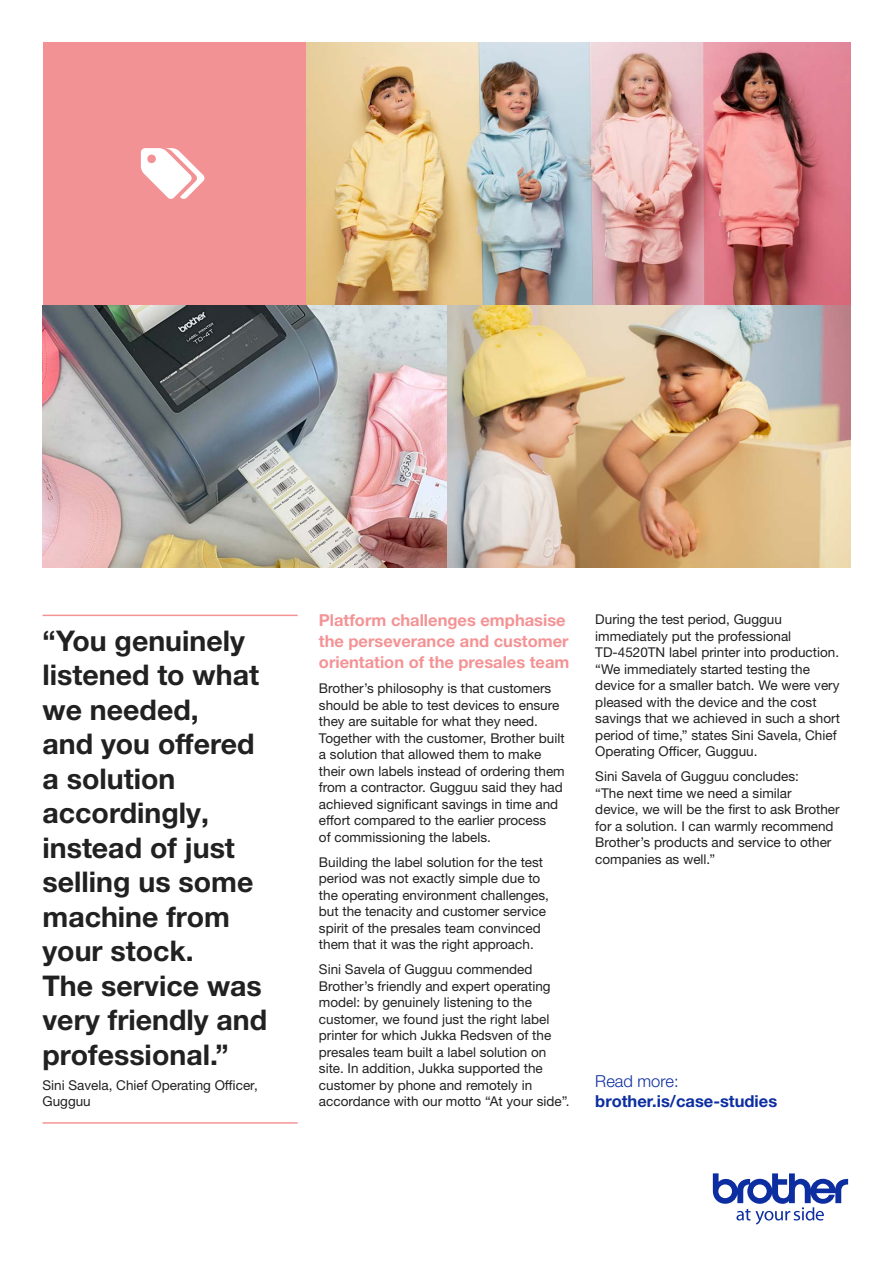
<style>
.page{position:relative;width:893px;height:1263px;background:#fff}
.page>*{position:absolute;margin:0;border:0;box-sizing:border-box;transform-origin:0 0}
.t1{font:700 28.5px/34.5px "Helvetica Neue LTW1 G";color:#212121}
.t2{font:700 16.5px/21px "Helvetica Neue LTW1 G";color:#f49395}
.t3{font:700 16.5px "Helvetica Neue LTW1 G";color:#0d2ea0}
.t4{font:300 16.5px "Helvetica Neue LTW1 G";color:#0d2ea0}
.t5{font:13.5px/16.5px "Helvetica Neue LTW1 G";color:#212121}
</style>
<div class="page">
<svg style="left:713px;top:1173px;width:135px;height:51px"></svg>
<hr style="left:43px;top:615px;width:255px;height:1px;background:#f49395">
<hr style="left:43px;top:1122px;width:255px;height:2px;background:#f49395">
<img style="left:305px;top:43px;width:545px;height:262px">
<img style="left:43px;top:305px;width:807px;height:263px">
<div style="left:43px;top:43px;width:262px;height:262px;background:#f29295"></div>
<h1 class="t1" style="left:43px;top:623px;width:226px">“You genuinely listened to what we needed,<br>and you offered a solution accordingly, instead of just selling us some machine from your stock.<br>The service was very friendly and professional.”</h1>
<p class="t5" style="left:43px;top:1076px;width:217px">Sini Savela, Chief Operating Officer,<br>Gugguu</p>
<p class="t2" style="left:319px;top:610px;width:252px">Platform challenges emphasise the perseverance and customer orientation of the presales team</p>
<p class="t5" style="left:319px;top:680px;width:247px">Brother’s philosophy is that customers should be able to test devices to ensure they are suitable for what they need.<br>Together with the customer, Brother built a solution that allowed them to make their own labels instead of ordering them from a contractor. Gugguu said they had achieved significant savings in time and effort compared to the earlier process<br>of commissioning the labels.</p>
<p class="t5" style="left:319px;top:854px;width:231px">Building the label solution for the test period was not exactly simple due to the operating environment challenges, but the tenacity and customer service spirit of the presales team convinced them that it was the right approach.</p>
<p class="t5" style="left:319px;top:961px;width:252px">Sini Savela of Gugguu commended Brother’s friendly and expert operating model: by genuinely listening to the customer, we found just the right label printer for which Jukka Redsven of the presales team built a label solution on site. In addition, Jukka supported the customer by phone and remotely in accordance with our motto “At your side”.</p>
<p class="t5" style="left:595px;top:611px;width:246px">During the test period, Gugguu immediately put the professional TD-4520TN label printer into production. “We immediately started testing the device for a smaller batch. We were very pleased with the device and the cost savings that we achieved in such a short period of time,” states Sini Savela, Chief Operating Officer, Gugguu.</p>
<p class="t5" style="left:595px;top:768px;width:246px">Sini Savela of Gugguu concludes:<br>“The next time we need a similar<br>device, we will be the first to ask Brother for a solution. I can warmly recommend Brother’s products and service to other companies as well.”</p>
<p class="t4" style="left:595px;top:1071px;width:85px">Read more:</p>
<p class="t3" style="left:595px;top:1090px;width:183px">brother.is/case-studies</p>
</div>
